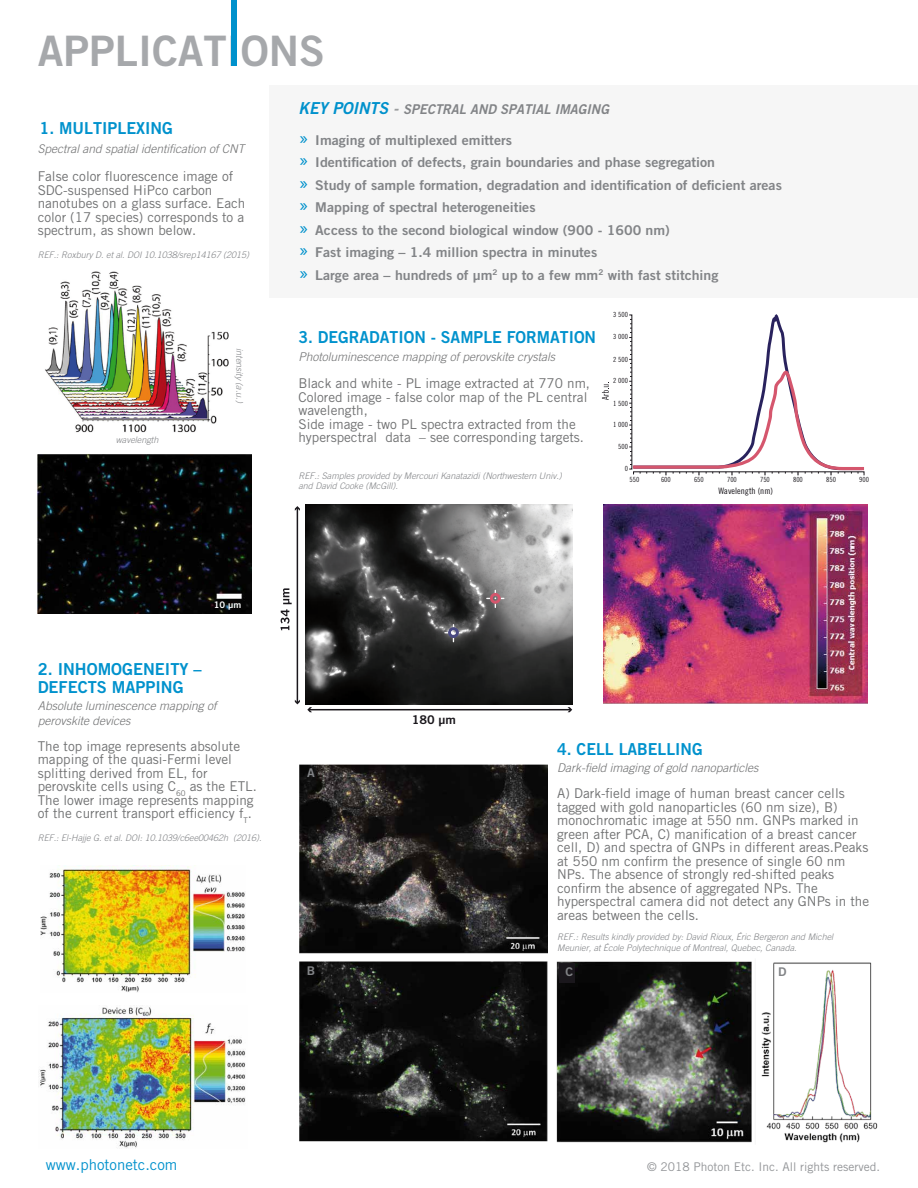
<style>
.page{position:relative;width:918px;height:1188px;background:#fff}
.page>*{position:absolute;margin:0;border:0;box-sizing:border-box;transform-origin:0 0}
.t1{font:42px "Trade Gothic LT Std Bd 2";color:#a6a8ab}
.t2{font:16.5px/18px "Trade Gothic LT Std Bd 2";color:#0092cd}
.t3{font:16.5px "Trade Gothic LT Std Bd 2";color:#0092cd;scale:.96 1}
.t4{font:15px "Trade Gothic LT Std";color:#0091cc}
.t5{font:13.5px/13.5px "Trade Gothic LT Std";color:#707172}
.t6{font:13.5px/22.5px "Trade Gothic LT Std Bd 2";color:#828487;scale:1.05 1}
.t7{font:13.5px "Trade Gothic LT Std Bd 2 Obl";color:#828487;scale:.96 1}
.t8{font:italic 300 12px/14.4px "Trade Gothic LT Std";color:#707172}
.t9{font:12px "Trade Gothic LT Std";color:#939598}
.t10{font:12px "Trade Gothic LT Std Bd 2";color:#1a171c;scale:1.05 1}
.t11{font:12px "Trade Gothic LT Std Bd 2";color:#828487;scale:1.05 1}
.t12{font:italic 300 9px/10.8px "Trade Gothic LT Std";color:#828487}
.t13{font:9px "Trade Gothic LT Std Bd 2";color:#fff;scale:1.05 1}
.t14{font:8.85px "Trade Gothic LT Std Cn 18";color:#1a171c;scale:1.04 1}
.t15{font:7.05px "Trade Gothic LT Std Cn 18";color:#1a171c;scale:1.04 1}
.s1{font-size:16.5px;color:#0091cc}
.s2{font-size:16.5px;color:#9c9e9f}
.s3{font-family:"Trade Gothic LT Std";font-size:21px;color:#0091cc}
</style>
<div class="page">
<div style="left:269px;top:85px;width:649px;height:212px;background:#f6f6f6"></div>
<img style="left:40px;top:865px;width:205px;height:127px">
<img style="left:39px;top:1007px;width:207px;height:141px">
<img style="left:38px;top:455px;width:213px;height:159px">
<img style="left:45px;top:271px;width:184px;height:162px">
<img style="left:305px;top:505px;width:267px;height:199px">
<hr style="left:297px;top:508px;width:1px;height:195px;background:#1a171c">
<svg style="left:295px;top:506px;width:5px;height:5px"></svg>
<svg style="left:295px;top:700px;width:5px;height:4px"></svg>
<hr style="left:309px;top:709px;width:262px;height:1px;background:#1a171c">
<svg style="left:568px;top:707px;width:4px;height:5px"></svg>
<svg style="left:307px;top:707px;width:5px;height:5px"></svg>
<svg style="left:281px;top:588px;width:11px;height:42px"></svg>
<svg style="left:486px;top:590px;width:18px;height:18px"></svg>
<img style="left:425px;top:604px;width:57px;height:58px">
<svg style="left:444px;top:624px;width:19px;height:18px"></svg>
<img style="left:300px;top:961px;width:247px;height:181px">
<img style="left:300px;top:764px;width:247px;height:190px">
<img style="left:556px;top:961px;width:322px;height:182px">
<div style="left:778px;top:966px;width:14px;height:14px;background:#fff"></div>
<div style="left:559px;top:963px;width:16px;height:20px;background:#1a171c"></div>
<svg style="left:602px;top:384px;width:7px;height:16px"></svg>
<svg style="left:629px;top:315px;width:236px;height:161px"></svg>
<img style="left:603px;top:504px;width:264px;height:199px">
<div style="left:231px;top:0;width:6px;height:66px;background:#0091cc"></div>
<h1 class="t1" style="left:38px;top:25px;width:288px">APPLICATIONS</h1>
<p class="t2" style="left:40px;top:119px;width:135px">1. MULTIPLEXING</p>
<p class="t5" style="left:38px;top:169px;width:209px">False color fluorescence image of<br>SDC-suspensed HiPco carbon nanotubes on a glass surface. Each color (17 species) corresponds to a spectrum, as shown below.</p>
<p class="t12" style="left:38px;top:250px;width:213px">REF.: Roxbury D. et al. DOI 10.1038/srep14167 (2015)</p>
<p class="t8" style="left:38px;top:142px;width:208px">Spectral and spatial identification of CNT</p>
<p class="t12" style="left:116px;top:434px;width:44px">wavelength</p>
<p class="t12" style="left:245px;top:348px;width:56px;rotate:90deg">intensity (a.u.)</p>
<p class="t7" style="left:298px;top:101px;width:325px"><span class="s1">KEY POINTS</span> <span class="s2">-</span> SPECTRAL AND SPATIAL IMAGING</p>
<p class="t6" style="left:298px;top:128px;width:462px"><span class="s3">»</span> Imaging of multiplexed emitters<br><span class="s3">»</span> Identification of defects, grain boundaries and phase segregation<br><span class="s3">»</span> Study of sample formation, degradation and identification of deficient areas <span class="s3">»</span> Mapping of spectral heterogeneities<br><span class="s3">»</span> Access to the second biological window (900 - 1600 nm)<br><span class="s3">»</span> Fast imaging – 1.4 million spectra in minutes<br><span class="s3">»</span> Large area – hundreds of µm<sup>2</sup> up to a few mm<sup>2</sup> with fast stitching</p>
<p class="t3" style="left:299px;top:327px;width:311px">3. DEGRADATION - SAMPLE FORMATION</p>
<p class="t5" style="left:298px;top:377px;width:293px">Black and white - PL image extracted at 770 nm, Colored image - false color map of the PL central wavelength,<br>Side image - two PL spectra extracted from the hyperspectral data – see corresponding targets.</p>
<p class="t8" style="left:299px;top:350px;width:258px">Photoluminescence mapping of perovskite crystals</p>
<p class="t12" style="left:298px;top:470px;width:265px">REF.: Samples provided by Mercouri Kanatazidi (Northwestern Univ.) and David Cooke (McGill).</p>
<p class="t15" style="left:613px;top:310px;width:16px">3 500</p>
<p class="t15" style="left:613px;top:333px;width:16px">3 000</p>
<p class="t15" style="left:613px;top:355px;width:16px">2 500</p>
<p class="t15" style="left:613px;top:376px;width:16px">2 000</p>
<p class="t15" style="left:613px;top:399px;width:16px">1 500</p>
<p class="t15" style="left:613px;top:420px;width:16px">1 000</p>
<p class="t15" style="left:618px;top:443px;width:11px">500</p>
<p class="t15" style="left:625px;top:464px;width:5px">0</p>
<p class="t15" style="left:630px;top:475px;width:11px">550</p>
<p class="t15" style="left:661px;top:475px;width:11px">600</p>
<p class="t15" style="left:694px;top:475px;width:11px">650</p>
<p class="t15" style="left:727px;top:475px;width:11px">700</p>
<p class="t14" style="left:718px;top:486px;width:54px">Wavelength (nm)</p>
<p class="t15" style="left:760px;top:475px;width:11px">750</p>
<p class="t15" style="left:793px;top:475px;width:11px">800</p>
<p class="t15" style="left:826px;top:475px;width:11px">850</p>
<p class="t15" style="left:859px;top:475px;width:11px">900</p>
<p class="t13" style="left:214px;top:600px;width:28px">10 µm</p>
<p class="t2" style="left:38px;top:659px;width:166px">2. INHOMOGENEITY –<br>DEFECTS MAPPING</p>
<p class="t8" style="left:38px;top:699px;width:180px">Absolute luminescence mapping of perovskite devices</p>
<p class="t5" style="left:38px;top:739px;width:221px">The top image represents absolute mapping of the quasi-Fermi level splitting derived from EL, for perovskite cells using C<sub>60</sub> as the ETL.<br>The lower image represents mapping of the current transport efficiency f<sub>T</sub>.</p>
<p class="t12" style="left:38px;top:833px;width:226px">REF.: El-Hajje G. et al. DOI: 10.1039/c6ee00462h (2016).</p>
<p class="t11" style="left:307px;top:766px;width:9px">A</p>
<p class="t10" style="left:412px;top:712px;width:44px">180 µm</p>
<p class="t3" style="left:557px;top:739px;width:153px">4. CELL LABELLING</p>
<p class="t8" style="left:557px;top:761px;width:203px">Dark-field imaging of gold nanoparticles</p>
<p class="t5" style="left:557px;top:787px;width:313px">A) Dark-field image of human breast cancer cells tagged with gold nanoparticles (60 nm size), B) monochromatic image at 550 nm. GNPs marked in green after PCA, C) manification of a breast cancer cell, D) and spectra of GNPs in different areas.Peaks at 550 nm confirm the presence of single 60 nm NPs. The absence of strongly red-shifted peaks confirm the absence of aggregated NPs. The hyperspectral camera did not detect any GNPs in the areas between the cells.</p>
<p class="t12" style="left:557px;top:932px;width:278px">REF.: Results kindly provided by: David Rioux, Éric Bergeron and Michel<br>Meunier, at École Polytechnique of Montreal, Quebec, Canada.</p>
<p class="t11" style="left:307px;top:963px;width:9px">B</p>
<p class="t11" style="left:566px;top:965px;width:9px">C</p>
<p class="t11" style="left:778px;top:965px;width:9px">D</p>
<p class="t4" style="left:46px;top:1156px;width:133px">www.photonetc.com</p>
<p class="t9" style="left:647px;top:1159px;width:234px">© 2018 Photon Etc. Inc. All rights reserved.</p>
</div>
